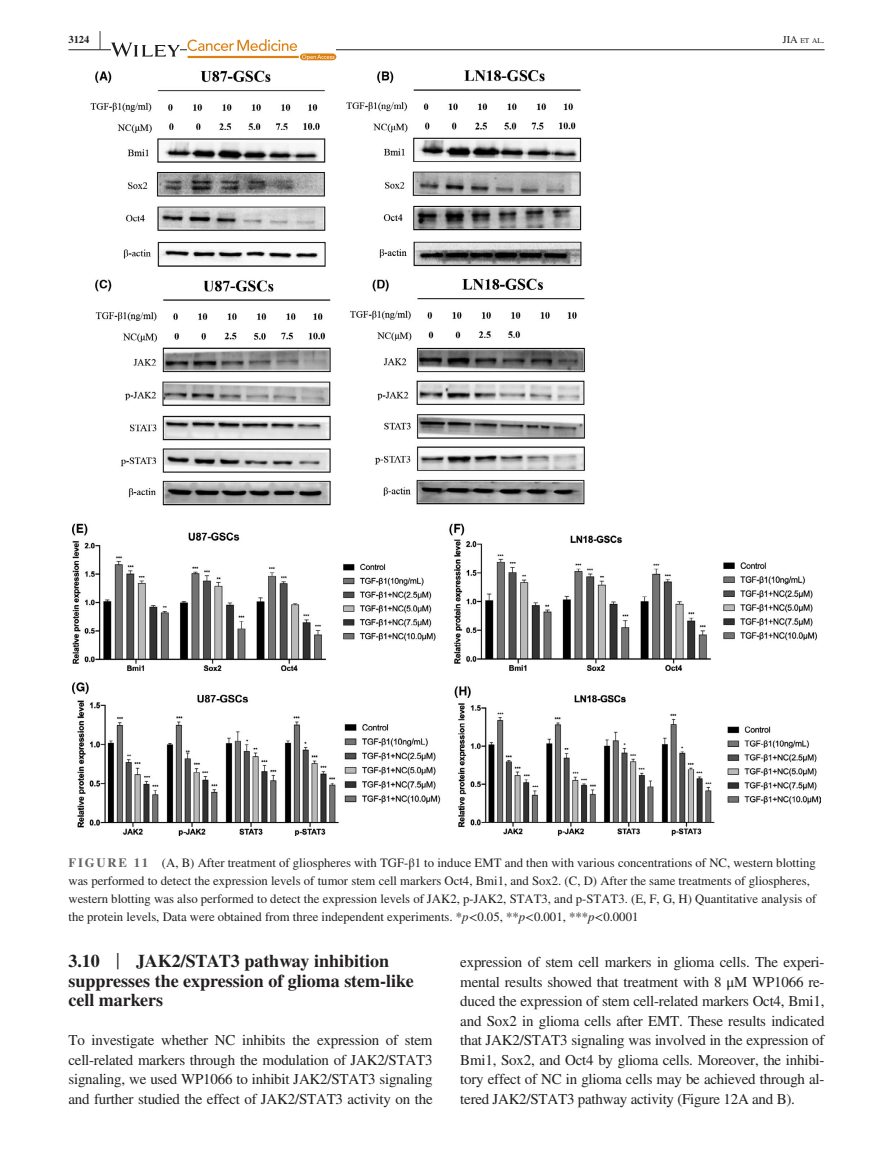
<style>
.page{position:relative;width:893px;height:1174px;background:#fff}
.page>*{position:absolute;margin:0;border:0;box-sizing:border-box;transform-origin:0 0}
.t1{font:700 25.95px "STIX";color:#231f20;scale:.36 1}
.t2{font:700 18px/19.5px "STIX";color:#231f20}
.t3{font:15px/19.5px "STIX";letter-spacing:-.015em;color:#231f20;text-align:justify}
.t4{font:12.75px/18px "STIX";color:#231f20}
.t5{font:10.5px "STIX";color:#231f20}
.t6{font:700 10.5px "STIX";color:#231f20}
.s1{font-size:7.35px}
.s2{font-weight:700;color:#636366}
.s3{font-style:italic}
.s4{font-weight:400;font-size:23.7px}
</style>
<div class="page">
<hr style="left:68px;top:49px;width:756px;height:1px;background:#231f20">
<svg style="left:111px;top:43px;width:69px;height:14px"></svg>
<svg style="left:187px;top:39px;width:149px;height:21px"></svg>
<img style="left:72px;top:70px;width:749px;height:765px">
<p class="t6" style="left:68px;top:33px;width:22px">3124</p>
<h1 class="t1" style="left:99px;top:25px;width:7px">|</h1>
<p class="t5" style="left:783px;top:32px;width:43px">JIA <span class="s1">et al</span>.</p>
<p class="t4" style="left:68px;top:855px;width:749px"><span class="s2">FIGURE 11</span> (A, B) After treatment of gliospheres with TGF-β1 to induce EMT and then with various concentrations of NC, western blotting was performed to detect the expression levels of tumor stem cell markers Oct4, Bmi1, and Sox2. (C, D) After the same treatments of gliospheres, western blotting was also performed to detect the expression levels of JAK2, p-JAK2, STAT3, and p-STAT3. (E, F, G, H) Quantitative analysis of the protein levels, Data were obtained from three independent experiments. *<span class="s3">p</span>&lt;0.05, **<span class="s3">p</span>&lt;0.001, ***<span class="s3">p</span>&lt;0.0001</p>
<p class="t2" style="left:68px;top:951px;width:347px">3.10 <span class="s4">|</span> JAK2/STAT3 pathway inhibition suppresses the expression of glioma stem-like cell markers</p>
<p class="t3" style="left:68px;top:1031px;width:366px">To investigate whether NC inhibits the expression of stem cell-related markers through the modulation of JAK2/STAT3 signaling, we used WP1066 to inhibit JAK2/STAT3 signaling and further studied the effect of JAK2/STAT3 activity on the</p>
<p class="t3" style="left:460px;top:953px;width:366px">expression of stem cell markers in glioma cells. The experi&shy;mental results showed that treatment with 8 μM WP1066 re&shy;duced the expression of stem cell-related markers Oct4, Bmi1, and Sox2 in glioma cells after EMT. These results indicated that JAK2/STAT3 signaling was involved in the expression of Bmi1, Sox2, and Oct4 by glioma cells. Moreover, the inhibi&shy;tory effect of NC in glioma cells may be achieved through al&shy;tered JAK2/STAT3 pathway activity (Figure 12A and B).</p>
</div>
